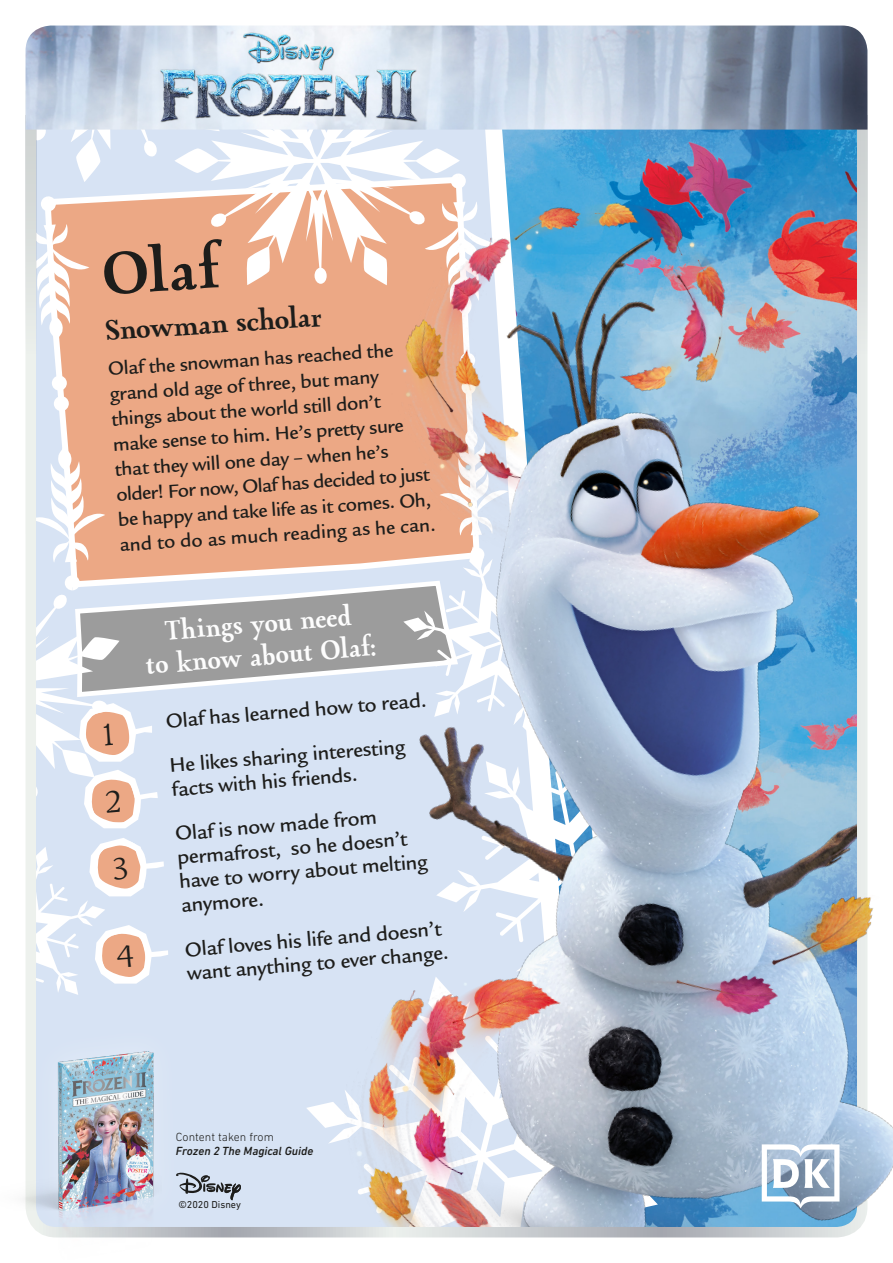
<style>
.page{position:relative;width:893px;height:1263px;background:#fff}
.page>*{position:absolute;margin:0;border:0;box-sizing:border-box;transform-origin:0 0}
.t1{font:700 61.2px "Opal LT Pro";color:#1d1d1b}
.t2{font:700 28.8px "Opal LT Pro";color:#1d1d1b}
.t3{font:700 27.75px/32.4px "Opal LT Pro";color:#fdfdfd;text-align:center;scale:.95 1}
.t4{font:500 21.6px/44.4px "Legacy Sans ITC Std";color:#1d1d1b}
.t5{font:500 20.4px/25.2px "Legacy Sans ITC Std";color:#1d1d1b}
.t6{font:italic 500 12px "DIN Next LT Pro";color:#1d1d1b}
.t7{font:300 12px "DIN Next LT Pro";color:#1d1d1b}
.t8{font:10.2px "DIN Next LT Pro";color:#1d1d1b}
</style>
<div class="page">
<svg style="left:25px;top:25px;width:207px;height:60px"></svg>
<img style="left:25px;top:85px;width:843px;height:1153px">
<img style="left:819px;top:883px;width:55px;height:69px">
<img style="left:750px;top:1067px;width:143px;height:171px">
<svg style="left:26px;top:130px;width:10px;height:288px;background:#dfe3e1"></svg>
<svg style="left:857px;top:130px;width:10px;height:404px;background:#dfe3e2"></svg>
<img style="left:26px;top:26px;width:841px;height:104px">
<div style="left:27px;top:1020px;width:158px;height:221px;background:#fff;opacity:.25"></div>
<img style="left:24px;top:1045px;width:137px;height:196px">
<svg style="left:176px;top:1172px;width:65px;height:28px;background:#a8b1bd"></svg>
<svg style="left:762px;top:1144px;width:77px;height:64px"></svg>
<svg style="left:26px;top:418px;width:577px;height:591px;background:#d4cdd1"></svg>
<h1 class="t1" style="left:99px;top:236px;width:118px;rotate:-4deg">Olaf</h1>
<h2 class="t2" style="left:104px;top:313px;width:218px;rotate:-4deg">Snowman scholar</h2>
<p class="t5" style="left:107px;top:357px;width:318px;rotate:-4deg">Olaf the snowman has reached the grand old age of three, but many things about the world still don’t make sense to him. He’s pretty sure that they will one day – when he’s older! For now, Olaf has decided to just be happy and take life as it comes. Oh, and to do as much reading as he can.</p>
<h3 class="t3" style="left:142px;top:618px;width:245px;rotate:-5deg">Things you need<br>to know about Olaf:</h3>
<p class="t4" style="left:164px;top:700px;width:263px;rotate:-5deg">Olaf has learned how to read.<br>He likes sharing interesting</p>
<p class="t4" style="left:169px;top:768px;width:204px;rotate:-5deg">facts with his friends.<br>Olaf is now made from</p>
<p class="t4" style="left:176px;top:846px;width:251px;line-height:23.9px;rotate:-5deg">permafrost, so he doesn’t have to worry about melting anymore.</p>
<p class="t4" style="left:184px;top:938px;width:264px;line-height:24px;rotate:-5deg">Olaf loves his life and doesn’t want anything to ever change.</p>
<p class="t7" style="left:176px;top:1130px;width:99px">Content taken from</p>
<p class="t6" style="left:176px;top:1143px;width:139px">Frozen 2 The Magical Guide</p>
<p class="t8" style="left:178px;top:1198px;width:64px">©2020 Disney</p>
</div>
